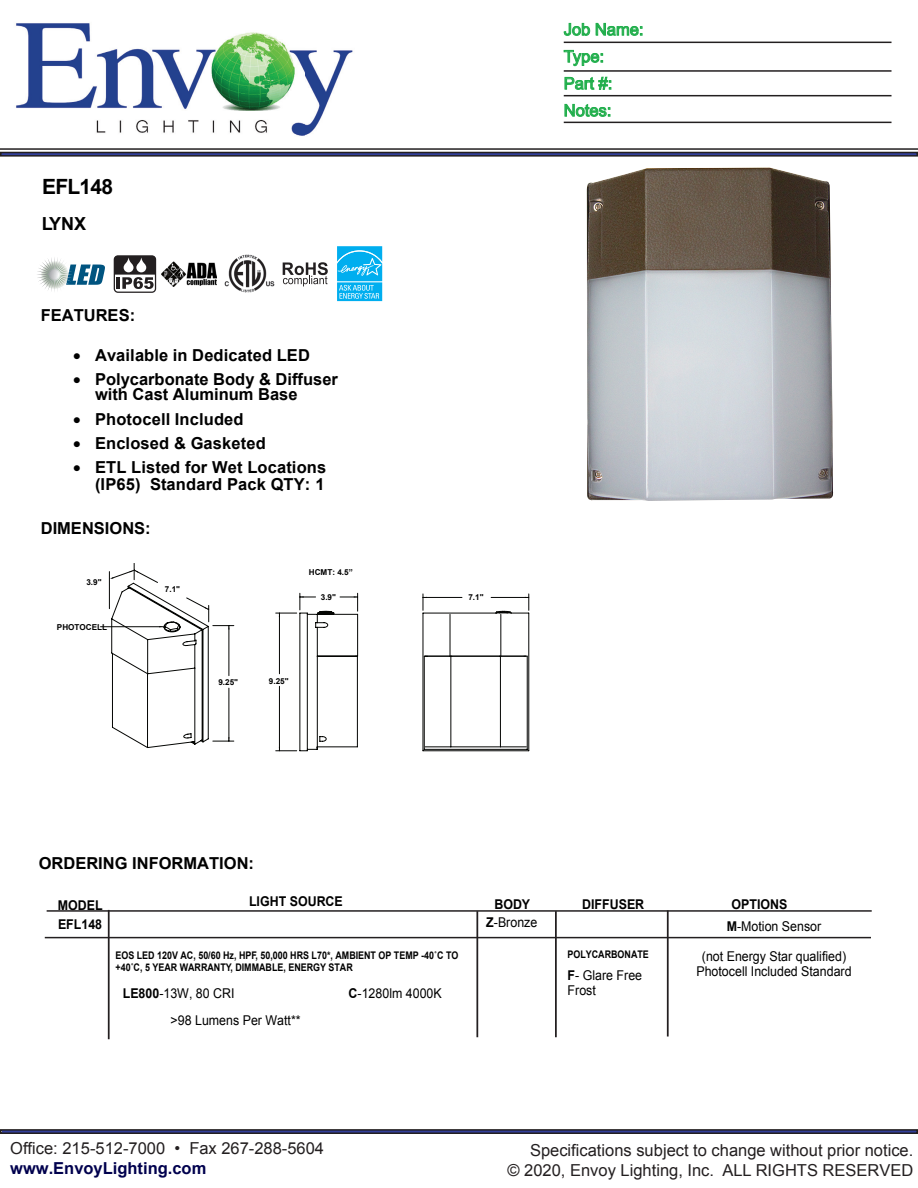
<style>
.page{position:relative;width:918px;height:1188px;background:#fff}
.page>*{position:absolute;margin:0;border:0;box-sizing:border-box;transform-origin:0 0}
.t1{font:700 21px "Arial";letter-spacing:-.035em;color:#000}
.t2{font:700 18px "Arial";color:#000}
.t3{font:700 16.5px/15px "Arial";color:#000}
.t4{font:16.5px/19.8px "Arial";color:#231f20;text-align:right}
.t5{font:16.5px/27px "Arial";color:#20ae4b}
.t6{font:700 16.5px "Arial";color:#00014e}
.t7{font:13.5px/15px "Arial";color:#000;scale:.92 1}
.t8{font:700 13.5px "Arial";color:#000;scale:.92 1}
.t9{font:700 10.5px/12px "Arial";color:#000;scale:.85 1}
.t10{font:700 8.1px "Arial";color:#000}
.s1{font-weight:700}
.s2{font-style:inherit}
</style>
<div class="page">
<img style="left:16px;top:23px;width:337px;height:113px">
<hr style="left:0;top:148px;width:918px;height:2px;background:#231f20">
<div style="left:0;top:152px;width:918px;height:5px;border:2px solid #231f20"></div>
<div style="left:0;top:1129px;width:918px;height:5px;border:2px solid #231f20"></div>
<svg style="left:563px;top:23px;width:79px;height:13px"></svg>
<svg style="left:563px;top:50px;width:40px;height:16px"></svg>
<svg style="left:564px;top:76px;width:47px;height:14px"></svg>
<svg style="left:564px;top:104px;width:46px;height:13px"></svg>
<hr style="left:564px;top:42px;width:328px;height:1px;background:#231f20">
<hr style="left:564px;top:70px;width:328px;height:2px;background:#231f20">
<hr style="left:564px;top:95px;width:328px;height:1px;background:#231f20">
<hr style="left:564px;top:122px;width:328px;height:1px;background:#231f20">
<img style="left:587px;top:168px;width:247px;height:333px">
<svg style="left:337px;top:246px;width:46px;height:56px"></svg>
<div style="left:337px;top:282px;width:45px;height:19px;background:#00aeef"></div>
<svg style="left:337px;top:246px;width:45px;height:53px"></svg>
<svg style="left:37px;top:258px;width:68px;height:33px"></svg>
<svg style="left:283px;top:262px;width:45px;height:24px"></svg>
<svg style="left:114px;top:256px;width:40px;height:33px"></svg>
<div style="left:114px;top:255px;width:42px;height:38px;border:1px solid #231f20;border-radius:4px"></div>
<img style="left:225px;top:254px;width:50px;height:39px">
<img style="left:162px;top:261px;width:55px;height:25px">
<svg style="left:276px;top:593px;width:82px;height:159px"></svg>
<svg style="left:422px;top:594px;width:108px;height:157px"></svg>
<hr style="left:423px;top:597px;width:39px;height:1px;background:#040503">
<hr style="left:491px;top:597px;width:38px;height:1px;background:#040503">
<hr style="left:100px;top:626px;width:63px;height:1px;background:#040503">
<svg style="left:109px;top:563px;width:125px;height:185px"></svg>
<hr style="left:45px;top:937px;width:826px;height:1px;background:#231f20">
<hr style="left:47px;top:910px;width:825px;height:2px;background:#231f20">
<hr style="left:108px;top:910px;width:1px;height:129px;background:#231f20">
<hr style="left:477px;top:911px;width:1px;height:126px;background:#231f20">
<hr style="left:556px;top:911px;width:1px;height:126px;background:#231f20">
<hr style="left:667px;top:910px;width:1px;height:127px;background:#231f20">
<p class="t1" style="left:42px;top:173px;width:72px">EFL148</p>
<p class="t2" style="left:42px;top:211px;width:46px">LYNX</p>
<p class="t3" style="left:41px;top:309px;width:96px">FEATURES:</p>
<p class="t3" style="left:73px;top:348px;width:238px">• Available in Dedicated LED</p>
<p class="t3" style="left:95px;top:372px;width:244px;text-indent:-22px">• Polycarbonate Body &amp; Diffuser with Cast Aluminum Base</p>
<p class="t3" style="left:73px;top:413px;width:172px">• Photocell Included</p>
<p class="t3" style="left:73px;top:437px;width:194px">• Enclosed &amp; Gasketed</p>
<p class="t3" style="left:73px;top:460px;width:255px;line-height:16.5px;text-align:right">• ETL Listed for Wet Locations (IP65) Standard Pack QTY: 1</p>
<p class="t3" style="left:41px;top:521px;width:112px">DIMENSIONS:</p>
<p class="t10" style="left:86px;top:577px;width:17px">3.9"</p>
<p class="t10" style="left:57px;top:622px;width:52px">PHOTOCELL</p>
<p class="t10" style="left:165px;top:584px;width:17px">7.1"</p>
<p class="t10" style="left:309px;top:567px;width:45px">HCMT: 4.5”</p>
<p class="t10" style="left:321px;top:592px;width:17px">3.9"</p>
<p class="t10" style="left:218px;top:677px;width:21px">9.25"</p>
<p class="t10" style="left:269px;top:675px;width:21px">9.25"</p>
<p class="t3" style="left:39px;top:857px;width:217px">ORDERING INFORMATION:</p>
<p class="t5" style="left:564px;top:16px;width:81px">Job Name:<br>Type:<br>Part #:<br>Notes:</p>
<p class="t10" style="left:468px;top:592px;width:17px">7.1"</p>
<p class="t8" style="left:58px;top:896px;width:50px">MODEL</p>
<p class="t8" style="left:249px;top:892px;width:104px">LIGHT SOURCE</p>
<p class="t8" style="left:494px;top:895px;width:41px">BODY</p>
<p class="t8" style="left:582px;top:895px;width:69px">DIFFUSER</p>
<p class="t8" style="left:732px;top:895px;width:62px">OPTIONS</p>
<p class="t8" style="left:58px;top:915px;width:50px">EFL148</p>
<p class="t9" style="left:116px;top:950px;width:405px">EOS LED 120V AC, 50/60 Hz, HPF, 50,000 HRS L70*, AMBIENT OP TEMP -40˚C TO +40˚C, 5 YEAR WARRANTY, DIMMABLE, ENERGY STAR</p>
<p class="t7" style="left:486px;top:915px;width:57px"><span class="s1">Z</span>-Bronze</p>
<p class="t7" style="left:727px;top:919px;width:104px"><span class="s1">M</span>-Motion Sensor</p>
<p class="t7" style="left:696px;top:949px;width:170px;text-align:center">(not Energy Star qualified)<br>Photocell Included Standard</p>
<p class="t9" style="left:568px;top:948px;width:97px">POLYCARBONATE</p>
<p class="t7" style="left:568px;top:968px;width:83px"><span class="s1">F</span>- Glare Free<br>Frost</p>
<p class="t7" style="left:171px;top:979px;width:143px;line-height:27px;text-indent:-48px"><span class="s1">LE800</span>-13W, 80 CRI<br><span class="s2">&gt;</span>98 Lumens Per Watt**</p>
<p class="t7" style="left:349px;top:986px;width:103px"><span class="s1">C</span>-1280lm 4000K</p>
<p class="t4" style="left:10px;top:1139px;width:315px">Office: 215-512-7000 • Fax 267-288-5604</p>
<p class="t6" style="left:10px;top:1157px;width:198px">www.EnvoyLighting.com</p>
<p class="t4" style="left:508px;top:1140px;width:407px">Specifications subject to change without prior notice.<br>© 2020, Envoy Lighting, Inc. ALL RIGHTS RESERVED</p>
</div>
